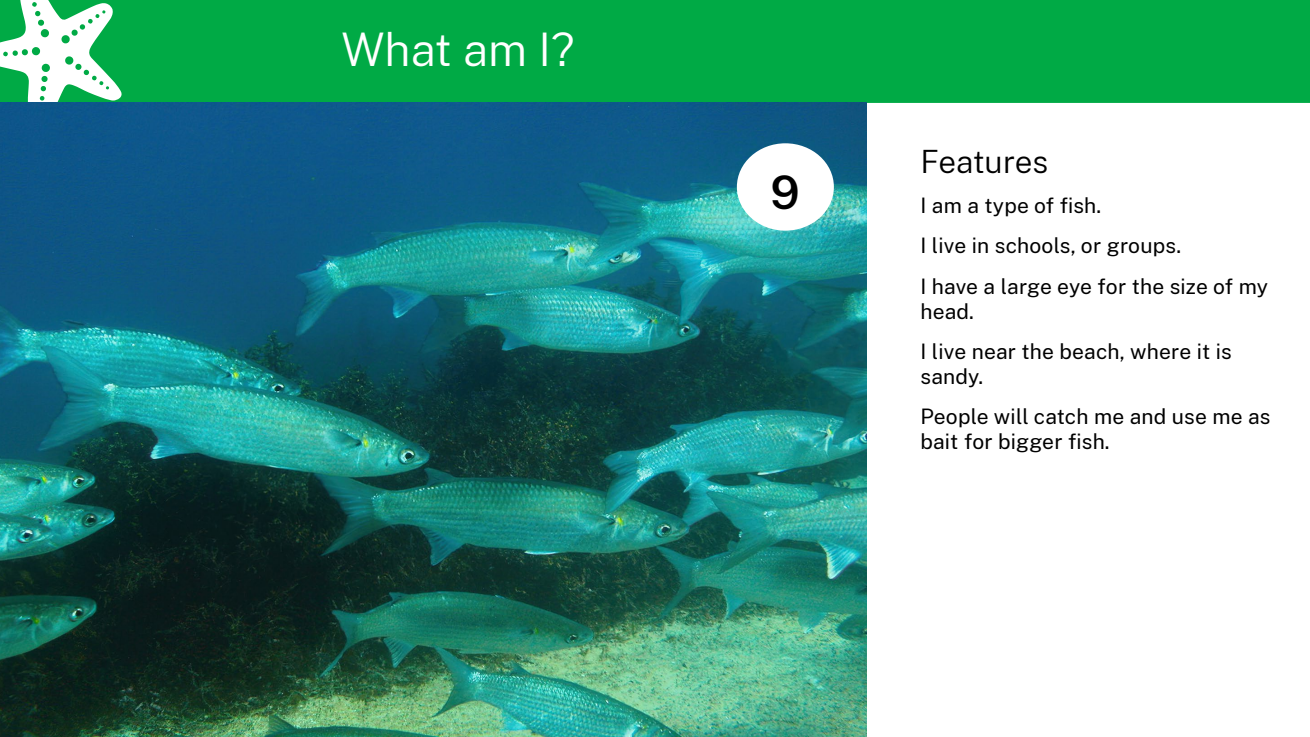
<style>
.page{position:relative;width:1310px;height:737px;background:#fff}
.page>*{position:absolute;margin:0;border:0;box-sizing:border-box;transform-origin:0 0}
.t1{font:300 45.5px "Public Sans";color:#fff}
.MEA-Title{font:600 45.5px "Public Sans";color:#000}
.MEA-Heading{font:300 31.5px "Public Sans";letter-spacing:-.005em;color:#000}
.Body_copy{font:21px/25.2px "Public Sans";letter-spacing:.01em;color:#000}
</style>
<div class="page">
<div style="left:0;top:0;width:1310px;height:103px;background:#00aa45"></div>
<img style="left:0;top:103px;width:866px;height:634px">
<div style="left:737px;top:143px;width:97px;height:88px;background:#fff;border-radius:50%"></div>
<h1 class="t1" style="left:341px;top:18px;width:235px">What am I?</h1>
<p class="MEA-Title" style="left:770px;top:159px;width:31px">9</p>
<p class="MEA-Heading" style="left:920px;top:140px;width:129px">Features</p>
<p class="Body_copy" style="left:920px;top:192px;width:182px">I am a type of fish.</p>
<p class="Body_copy" style="left:920px;top:232px;width:262px">I live in schools, or groups.</p>
<p class="Body_copy" style="left:920px;top:272px;width:349px">I have a large eye for the size of my head.</p>
<p class="Body_copy" style="left:920px;top:337px;width:313px">I live near the beach, where it is sandy.</p>
<p class="Body_copy" style="left:920px;top:403px;width:351px">People will catch me and use me as bait for bigger fish.</p>
</div>
